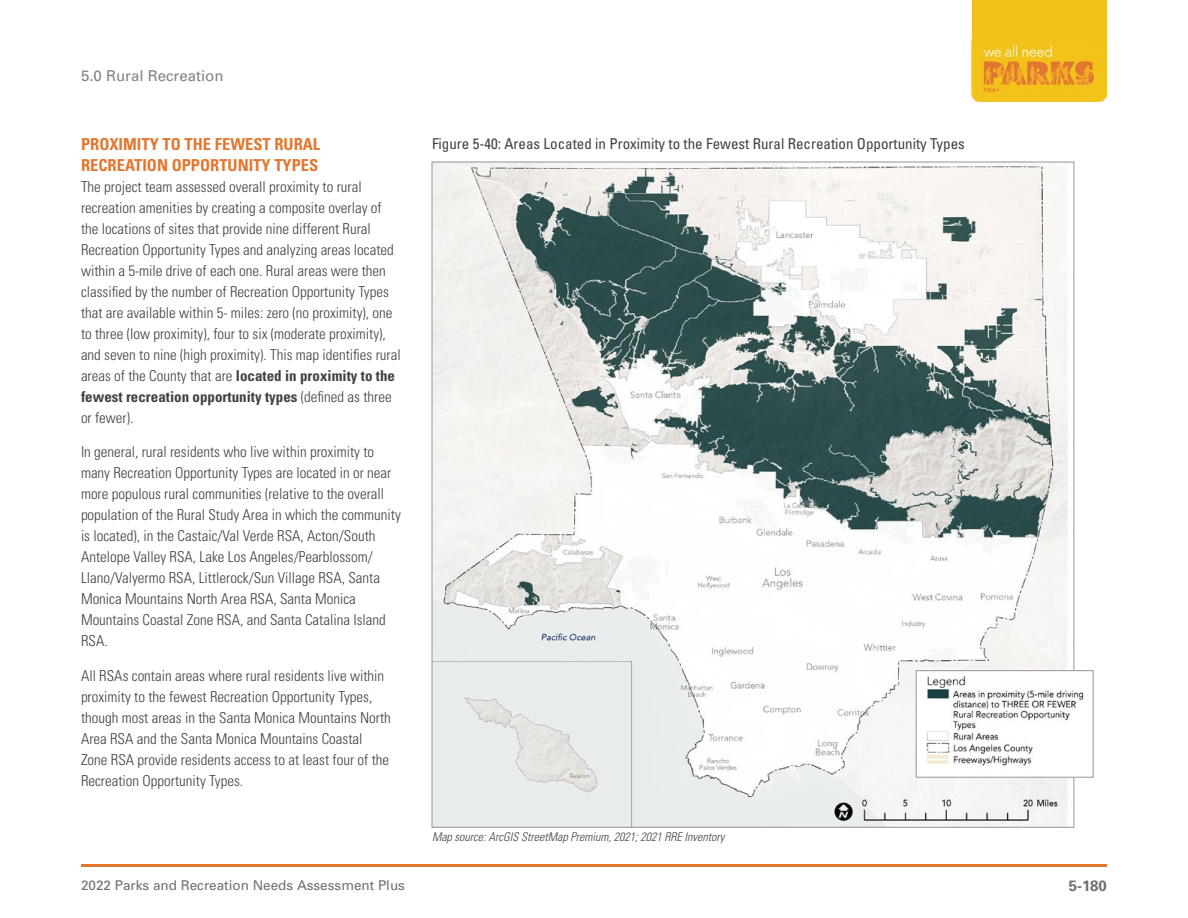
<style>
.page{position:relative;width:1188px;height:918px;background:#fff}
.page>*{position:absolute;margin:0;border:0;box-sizing:border-box;transform-origin:0 0}
.t1{font:700 condensed 16.5px/21px "Univers";color:#e37730}
.t2{font:300 condensed 15px/21px "Univers";color:#414042}
.t3{font:condensed 15px "Univers";color:#414042}
.t4{font:15px "Univers";color:#818285}
.t5{font:700 15px "Univers";color:#6e6f71}
.t6{font:13.5px "Univers";color:#6e6f71}
.t7{font:italic 300 condensed 12px "Univers";color:#414042}
.s1{font-weight:700}
</style>
<div class="page">
<img style="left:972px;top:44px;width:135px;height:57px">
<div style="left:972px;top:0;width:135px;height:44px;background:#f2c21b"></div>
<hr style="left:81px;top:864px;width:1026px;height:3px;background:#e37730">
<img style="left:434px;top:164px;width:634px;height:662px">
<img style="left:918px;top:672px;width:166px;height:104px">
<div style="left:916px;top:670px;width:178px;height:108px;border:1px solid #939598"></div>
<p class="t4" style="left:81px;top:66px;width:144px">5.0 Rural Recreation</p>
<p class="t1" style="left:81px;top:133px;width:241px">PROXIMITY TO THE FEWEST RURAL<br>RECREATION OPPORTUNITY TYPES</p>
<p class="t2" style="left:81px;top:176px;width:321px">The project team assessed overall proximity to rural recreation amenities by creating a composite overlay of the locations of sites that provide nine different Rural Recreation Opportunity Types and analyzing areas located within a 5-mile drive of each one. Rural areas were then classified by the number of Recreation Opportunity Types that are available within 5- miles: zero (no proximity), one to three (low proximity), four to six (moderate proximity), and seven to nine (high proximity). This map identifies rural areas of the County that are <span class="s1">located in proximity to the fewest recreation opportunity types</span> (defined as three or fewer).</p>
<p class="t2" style="left:81px;top:441px;width:321px">In general, rural residents who live within proximity to many Recreation Opportunity Types are located in or near more populous rural communities (relative to the overall population of the Rural Study Area in which the community is located), in the Castaic/Val Verde RSA, Acton/South Antelope Valley RSA, Lake Los Angeles/Pearblossom/ Llano/Valyermo RSA, Littlerock/Sun Village RSA, Santa Monica Mountains North Area RSA, Santa Monica Mountains Coastal Zone RSA, and Santa Catalina Island RSA.</p>
<p class="t2" style="left:81px;top:665px;width:311px">All RSAs contain areas where rural residents live within proximity to the fewest Recreation Opportunity Types, though most areas in the Santa Monica Mountains North Area RSA and the Santa Monica Mountains Coastal Zone RSA provide residents access to at least four of the Recreation Opportunity Types.</p>
<p class="t3" style="left:432px;top:135px;width:534px">Figure 5-40: Areas Located in Proximity to the Fewest Rural Recreation Opportunity Types</p>
<p class="t7" style="left:432px;top:830px;width:294px">Map source: ArcGIS StreetMap Premium, 2021; 2021 RRE Inventory</p>
<p class="t6" style="left:81px;top:877px;width:326px">2022 Parks and Recreation Needs Assessment Plus</p>
<p class="t5" style="left:1069px;top:876px;width:40px">5-180</p>
</div>
